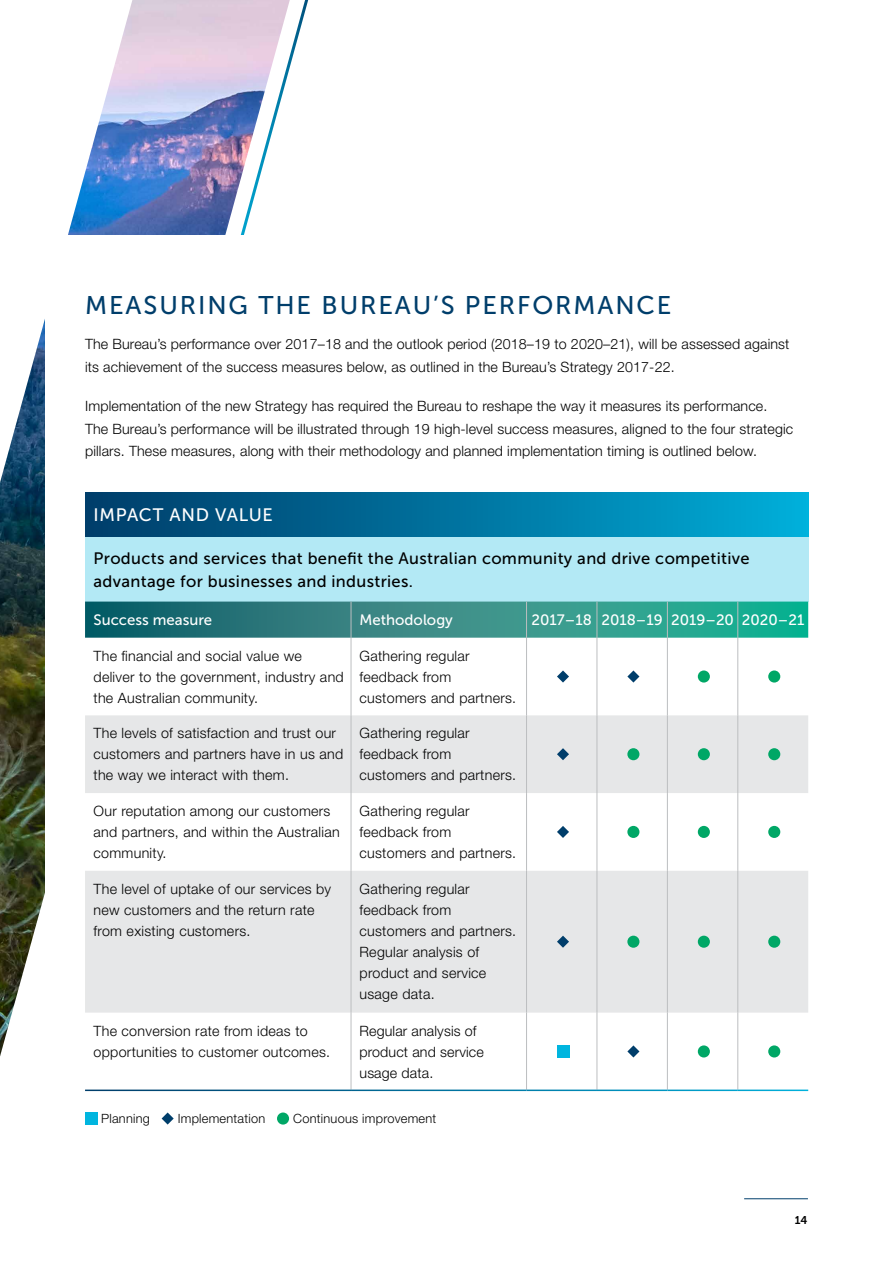
<style>
.page{position:relative;width:893px;height:1263px;background:#fff}
.page>*{position:absolute;margin:0;border:0;box-sizing:border-box;transform-origin:0 0}
.H3_Blue{font:25.5px "Museo Sans 500";letter-spacing:.075em;color:#003e6b}
.Table_H1{font:18px "Museo Sans 500";letter-spacing:.04em;color:#fff}
.P{font:16.5px/22.5px "Museo Sans 500";letter-spacing:.02em;color:#000}
.P-2{font:15px "Museo Sans 500";color:#fff}
.P-3{font:300 14.25px/21px "Helvetica Neue LT Std";letter-spacing:.02em;color:#000}
.t1{font:300 12.75px "Helvetica Neue LT Std";letter-spacing:.02em;color:#000}
.t2{font:11.25px "Museo Sans 700";color:#000}
</style>
<div class="page">
<img style="left:0;top:0;width:290px;height:1056px">
<div style="left:46px;top:235px;width:801px;height:918px;background:#fff"></div>
<div style="left:85px;top:492px;width:723px;height:45px;background:linear-gradient(to right,#003a67,#00add8)"></div>
<div style="left:85px;top:537px;width:723px;height:65px;background:#b3e9f5"></div>
<svg style="left:85px;top:602px;width:723px;height:36px;background:#2b8c84"></svg>
<svg style="left:85px;top:715px;width:723px;height:298px;fill:#e6e7e8"></svg>
<hr style="left:351px;top:638px;width:1px;height:77px;background:#bcbec0">
<hr style="left:526px;top:638px;width:1px;height:77px;background:#bcbec0">
<hr style="left:597px;top:638px;width:1px;height:77px;background:#bcbec0">
<hr style="left:667px;top:638px;width:1px;height:77px;background:#bcbec0">
<hr style="left:737px;top:638px;width:1px;height:77px;background:#bcbec0">
<hr style="left:351px;top:715px;width:1px;height:78px;background:#bcbec0">
<hr style="left:526px;top:715px;width:1px;height:78px;background:#bcbec0">
<hr style="left:597px;top:715px;width:1px;height:78px;background:#bcbec0">
<hr style="left:667px;top:715px;width:1px;height:78px;background:#bcbec0">
<hr style="left:737px;top:715px;width:1px;height:78px;background:#bcbec0">
<hr style="left:351px;top:793px;width:1px;height:78px;background:#bcbec0">
<hr style="left:526px;top:793px;width:1px;height:78px;background:#bcbec0">
<hr style="left:597px;top:793px;width:1px;height:78px;background:#bcbec0">
<hr style="left:667px;top:793px;width:1px;height:78px;background:#bcbec0">
<hr style="left:737px;top:793px;width:1px;height:78px;background:#bcbec0">
<hr style="left:351px;top:871px;width:1px;height:142px;background:#bcbec0">
<hr style="left:526px;top:871px;width:1px;height:142px;background:#bcbec0">
<hr style="left:597px;top:871px;width:1px;height:142px;background:#bcbec0">
<hr style="left:667px;top:871px;width:1px;height:142px;background:#bcbec0">
<hr style="left:737px;top:871px;width:1px;height:142px;background:#bcbec0">
<hr style="left:351px;top:1013px;width:1px;height:76px;background:#bcbec0">
<hr style="left:526px;top:1013px;width:1px;height:76px;background:#bcbec0">
<hr style="left:597px;top:1013px;width:1px;height:76px;background:#bcbec0">
<hr style="left:667px;top:1013px;width:1px;height:76px;background:#bcbec0">
<hr style="left:737px;top:1013px;width:1px;height:76px;background:#bcbec0">
<hr style="left:351px;top:602px;width:1px;height:36px;background:#bcbec0">
<hr style="left:526px;top:602px;width:1px;height:36px;background:#bcbec0">
<hr style="left:597px;top:602px;width:1px;height:36px;background:#bcbec0">
<hr style="left:667px;top:602px;width:1px;height:36px;background:#bcbec0">
<hr style="left:737px;top:602px;width:1px;height:36px;background:#bcbec0">
<svg style="left:557px;top:670px;width:12px;height:12px"></svg>
<svg style="left:627px;top:670px;width:12px;height:12px"></svg>
<div style="left:698px;top:670px;width:12px;height:12px;background:#00a766;border-radius:50%"></div>
<div style="left:768px;top:670px;width:12px;height:12px;background:#00a766;border-radius:50%"></div>
<svg style="left:557px;top:748px;width:12px;height:12px"></svg>
<div style="left:627px;top:748px;width:12px;height:12px;background:#00a766;border-radius:50%"></div>
<div style="left:698px;top:748px;width:12px;height:12px;background:#00a766;border-radius:50%"></div>
<div style="left:768px;top:748px;width:12px;height:12px;background:#00a766;border-radius:50%"></div>
<svg style="left:557px;top:826px;width:12px;height:12px"></svg>
<div style="left:627px;top:826px;width:12px;height:12px;background:#00a766;border-radius:50%"></div>
<div style="left:698px;top:826px;width:12px;height:12px;background:#00a766;border-radius:50%"></div>
<div style="left:768px;top:826px;width:12px;height:12px;background:#00a766;border-radius:50%"></div>
<svg style="left:557px;top:936px;width:12px;height:12px"></svg>
<div style="left:627px;top:936px;width:12px;height:12px;background:#00a766;border-radius:50%"></div>
<div style="left:698px;top:936px;width:12px;height:12px;background:#00a766;border-radius:50%"></div>
<div style="left:768px;top:936px;width:12px;height:12px;background:#00a766;border-radius:50%"></div>
<div style="left:557px;top:1045px;width:12px;height:12px;background:#00b5df"></div>
<svg style="left:627px;top:1045px;width:12px;height:12px"></svg>
<div style="left:698px;top:1045px;width:12px;height:12px;background:#00a766;border-radius:50%"></div>
<div style="left:768px;top:1045px;width:12px;height:12px;background:#00a766;border-radius:50%"></div>
<div style="left:85px;top:1112px;width:12px;height:12px;background:#00b5df"></div>
<svg style="left:162px;top:1112px;width:12px;height:12px"></svg>
<div style="left:277px;top:1112px;width:12px;height:12px;background:#00a766;border-radius:50%"></div>
<hr style="left:744px;top:1198px;width:64px;height:1px;background:#003e6b">
<h3 class="H3_Blue" style="left:85px;top:291px;width:588px">MEASURING THE BUREAU’S PERFORMANCE</h3>
<p class="P-3" style="left:85px;top:333px;width:706px;line-height:22.5px">The Bureau’s performance over 2017–18 and the outlook period (2018–19 to 2020–21), will be assessed against its achievement of the success measures below, as outlined in the Bureau’s Strategy 2017-22.</p>
<p class="P-3" style="left:85px;top:395px;width:710px;line-height:22.5px">Implementation of the new Strategy has required the Bureau to reshape the way it measures its performance.<br>The Bureau’s performance will be illustrated through 19 high-level success measures, aligned to the four strategic pillars. These measures, along with their methodology and planned implementation timing is outlined below.</p>
<p class="Table_H1" style="left:94px;top:505px;width:181px">IMPACT AND VALUE</p>
<p class="P" style="left:94px;top:547px;width:657px">Products and services that benefit the Australian community and drive competitive advantage for businesses and industries.</p>
<p class="P-2" style="left:94px;top:612px;width:120px">Success measure</p>
<p class="P-2" style="left:360px;top:612px;width:95px">Methodology</p>
<p class="P-2" style="left:532px;top:612px;width:62px">2017–18</p>
<p class="P-2" style="left:601px;top:612px;width:63px">2018–19</p>
<p class="P-2" style="left:671px;top:612px;width:64px">2019–20</p>
<p class="P-2" style="left:742px;top:612px;width:64px">2020–21</p>
<p class="P-3" style="left:94px;top:645px;width:252px">The financial and social value we deliver to the government, industry and the Australian community.</p>
<p class="P-3" style="left:360px;top:645px;width:158px">Gathering regular feedback from customers and partners.</p>
<p class="P-3" style="left:94px;top:722px;width:251px">The levels of satisfaction and trust our customers and partners have in us and the way we interact with them.</p>
<p class="P-3" style="left:360px;top:722px;width:158px">Gathering regular feedback from customers and partners.</p>
<p class="P-3" style="left:94px;top:800px;width:248px">Our reputation among our customers and partners, and within the Australian community.</p>
<p class="P-3" style="left:360px;top:800px;width:158px">Gathering regular feedback from customers and partners.</p>
<p class="P-3" style="left:94px;top:878px;width:239px">The level of uptake of our services by new customers and the return rate from existing customers.</p>
<p class="P-3" style="left:360px;top:878px;width:158px">Gathering regular feedback from customers and partners.<br>Regular analysis of product and service usage data.</p>
<p class="P-3" style="left:94px;top:1020px;width:238px">The conversion rate from ideas to opportunities to customer outcomes.</p>
<p class="P-3" style="left:360px;top:1020px;width:126px">Regular analysis of product and service usage data.</p>
<p class="t1" style="left:101px;top:1111px;width:50px">Planning</p>
<p class="t1" style="left:178px;top:1111px;width:89px">Implementation</p>
<p class="t1" style="left:293px;top:1111px;width:145px">Continuous improvement</p>
<p class="t2" style="left:795px;top:1214px;width:14px">14</p>
</div>
